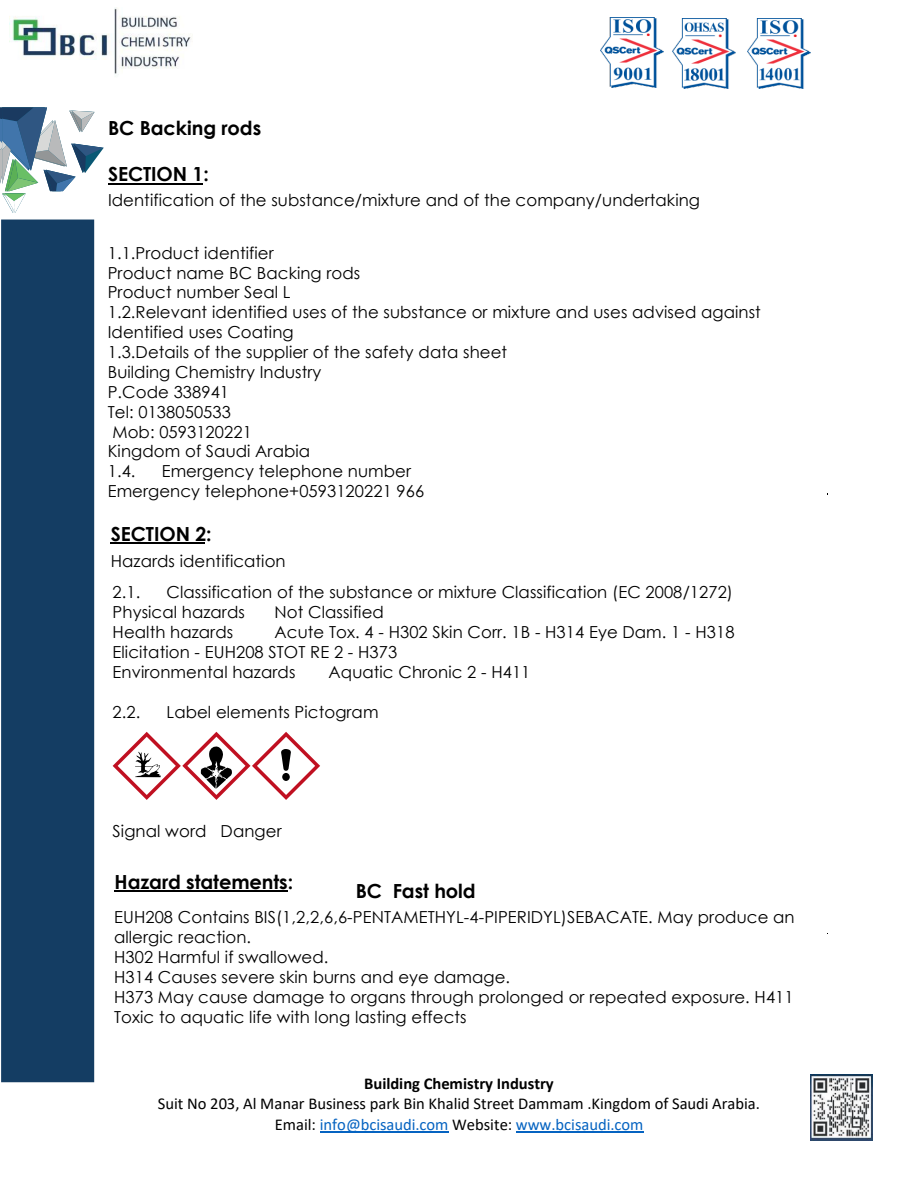
<style>
.page{position:relative;width:918px;height:1188px;background:#fff}
.page>*{position:absolute;margin:0;border:0;box-sizing:border-box;transform-origin:0 0}
.t1{font:700 19.5px "Century Gothic";letter-spacing:-.005em;color:#000}
.t2{font:16.5px/19.8px "Century Gothic";letter-spacing:.005em;color:#000}
.t3{font:16.5px/20.2px "Calibri";color:#000;text-align:center}
.t4{font:700 16.5px "Calibri";color:#000}
.s1{color:#0563c1}
</style>
<div class="page">
<hr style="left:320px;top:1131px;width:129px;height:1px;background:#0563c1">
<hr style="left:516px;top:1131px;width:127px;height:1px;background:#0563c1">
<img style="left:601px;top:18px;width:63px;height:70px">
<img style="left:673px;top:19px;width:63px;height:70px">
<img style="left:747px;top:19px;width:63px;height:70px">
<img style="left:810px;top:1075px;width:63px;height:65px">
<img style="left:12px;top:8px;width:179px;height:66px">
<hr style="left:108px;top:183px;width:94px;height:2px;background:#000">
<hr style="left:111px;top:542px;width:94px;height:2px;background:#000">
<hr style="left:115px;top:891px;width:173px;height:1px;background:#000">
<div style="left:1px;top:220px;width:93px;height:862px;background:#143d63"></div>
<svg style="left:0;top:107px;width:104px;height:106px"></svg>
<svg style="left:113px;top:732px;width:207px;height:68px"></svg>
<p class="t1" style="left:108px;top:114px;width:155px">BC Backing rods</p>
<p class="t1" style="left:108px;top:159px;width:102px">SECTION 1:</p>
<p class="t2" style="left:108px;top:190px;width:594px">Identification of the substance/mixture and of the company/undertaking</p>
<p class="t2" style="left:108px;top:243px;width:655px">1.1.Product identifier<br>Product name BC Backing rods<br>Product number Seal L<br>1.2.Relevant identified uses of the substance or mixture and uses advised against<br>Identified uses Coating<br>1.3.Details of the supplier of the safety data sheet<br>Building Chemistry Industry<br>P.Code 338941<br>Tel: 0138050533<br>Mob: 0593120221<br>Kingdom of Saudi Arabia<br>1.4.</p>
<p class="t2" style="left:108px;top:461px;width:318px;text-indent:54px">Emergency telephone number<br>Emergency telephone+0593120221 966</p>
<p class="t1" style="left:111px;top:519px;width:102px">SECTION 2:</p>
<p class="t2" style="left:111px;top:551px;width:176px">Hazards identification</p>
<p class="t2" style="left:113px;top:582px;width:622px;text-indent:54px">Classification of the substance or mixture Classification (EC 2008/1272)<br>Physical hazards</p>
<p class="t2" style="left:113px;top:582px;width:29px">2.1.</p>
<p class="t2" style="left:275px;top:602px;width:111px">Not Classified</p>
<p class="t2" style="left:113px;top:622px;width:623px;text-indent:162px">Acute Tox. 4 - H302 Skin Corr. 1B - H314 Eye Dam. 1 - H318<br>Elicitation - EUH208 STOT RE 2 - H373<br>Environmental hazards</p>
<p class="t2" style="left:113px;top:622px;width:122px">Health hazards</p>
<p class="t2" style="left:329px;top:662px;width:203px">Aquatic Chronic 2 - H411</p>
<p class="t2" style="left:113px;top:702px;width:29px">2.2.</p>
<p class="t2" style="left:167px;top:702px;width:213px">Label elements Pictogram</p>
<p class="t2" style="left:113px;top:821px;width:171px">Signal word Danger</p>
<p class="t1" style="left:115px;top:867px;width:180px">Hazard statements:</p>
<p class="t1" style="left:356px;top:876px;width:121px">BC Fast hold</p>
<p class="t2" style="left:114px;top:907px;width:682px">EUH208 Contains BIS(1,2,2,6,6-PENTAMETHYL-4-PIPERIDYL)SEBACATE. May produce an allergic reaction.<br>H302 Harmful if swallowed.<br>H314 Causes severe skin burns and eye damage.<br>H373 May cause damage to organs through prolonged or repeated exposure. H411<br>Toxic to aquatic life with long lasting effects</p>
<p class="t4" style="left:364px;top:1072px;width:191px">Building Chemistry Industry</p>
<p class="t3" style="left:158px;top:1093px;width:604px">Suit No 203, Al Manar Business park Bin Khalid Street Dammam .Kingdom of Saudi Arabia.<br>Email: <span class="s1">info@bcisaudi.com</span> Website: <span class="s1">www.bcisaudi.com</span></p>
</div>
